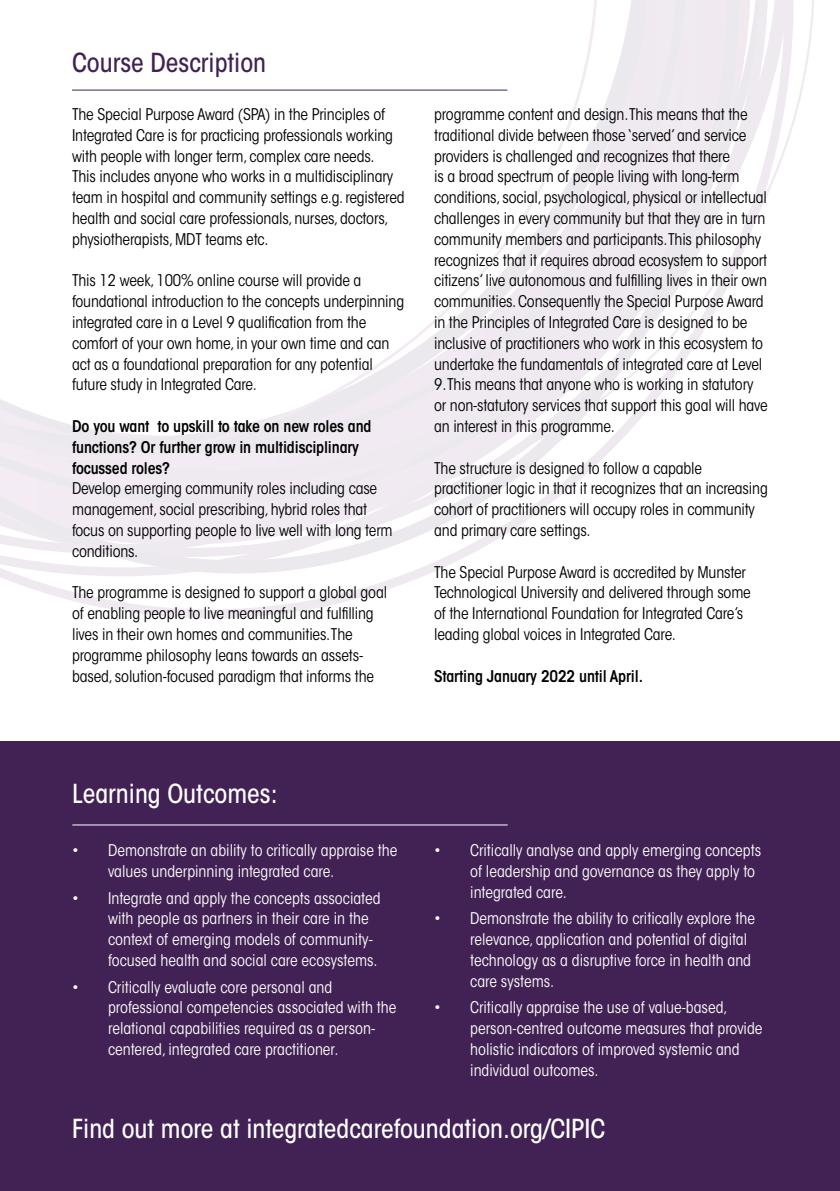
<style>
.page{position:relative;width:840px;height:1191px;background:#fff}
.page>*{position:absolute;margin:0;border:0;box-sizing:border-box;transform-origin:0 0}
.t1{font:500 condensed 26px "ITC Avant Garde Std";color:#fff}
.t2{font:500 condensed 26px "ITC Avant Garde Std";color:#422254}
.t3{font:condensed 16px/20.8px "ITC Avant Garde Std";letter-spacing:-.01em;color:#000}
.t4{font:condensed 16px/20.8px "ITC Avant Garde Std";color:#fff}
.t5{font:600 condensed 16px/20.8px "ITC Avant Garde Std";letter-spacing:-.01em;color:#000}
</style>
<div class="page">
<div style="left:0;top:741px;width:839px;height:450px;background:#422254"></div>
<svg style="left:0;top:554px;width:470px;height:64px"></svg>
<svg style="left:0;top:505px;width:548px;height:49px"></svg>
<svg style="left:0;top:0;width:814px;height:505px"></svg>
<hr style="left:72px;top:90px;width:435px;height:1px;background:#422254">
<hr style="left:72px;top:824px;width:435px;height:1px;background:#fff">
<h1 class="t2" style="left:72px;top:47px;width:195px">Course Description</h1>
<p class="t3" style="left:72px;top:104px;width:334px">The Special Purpose Award (SPA) in the Principles of Integrated Care is for practicing professionals working with people with longer term, complex care needs.<br>This includes anyone who works in a multidisciplinary team in hospital and community settings e.g. registered health and social care professionals, nurses, doctors, physiotherapists, MDT teams etc.</p>
<p class="t3" style="left:72px;top:270px;width:333px">This 12 week, 100% online course will provide a foundational introduction to the concepts underpinning integrated care in a Level 9 qualification from the comfort of your own home, in your own time and can act as a foundational preparation for any potential future study in Integrated Care.</p>
<p class="t5" style="left:72px;top:416px;width:301px">Do you want to upskill to take on new roles and functions? Or further grow in multidisciplinary focussed roles?</p>
<p class="t3" style="left:72px;top:478px;width:322px">Develop emerging community roles including case management, social prescribing, hybrid roles that focus on supporting people to live well with long term conditions.</p>
<p class="t3" style="left:72px;top:582px;width:316px">The programme is designed to support a global goal of enabling people to live meaningful and fulfilling lives in their own homes and communities.The programme philosophy leans towards an assets&shy;based, solution-focused paradigm that informs the</p>
<p class="t3" style="left:434px;top:104px;width:335px">programme content and design.This means that the traditional divide between those ‘served’ and service providers is challenged and recognizes that there<br>is a broad spectrum of people living with long-term conditions, social, psychological, physical or intellectual challenges in every community but that they are in turn community members and participants.This philosophy recognizes that it requires abroad ecosystem to support citizens’ live autonomous and fulfilling lives in their own communities. Consequently the Special Purpose Award in the Principles of Integrated Care is designed to be inclusive of practitioners who work in this ecosystem to undertake the fundamentals of integrated care at Level 9.This means that anyone who is working in statutory or non-statutory services that support this goal will have an interest in this programme.</p>
<p class="t3" style="left:434px;top:457px;width:335px">The structure is designed to follow a capable practitioner logic in that it recognizes that an increasing cohort of practitioners will occupy roles in community and primary care settings.</p>
<p class="t3" style="left:434px;top:561px;width:318px">The Special Purpose Award is accredited by Munster Technological University and delivered through some of the International Foundation for Integrated Care’s leading global voices in Integrated Care.</p>
<p class="t5" style="left:434px;top:665px;width:210px">Starting January 2022 until April.</p>
<h1 class="t1" style="left:72px;top:777px;width:207px">Learning Outcomes:</h1>
<p class="t4" style="left:108px;top:840px;width:291px;text-indent:-36px">• Demonstrate an ability to critically appraise the values underpinning integrated care.</p>
<p class="t4" style="left:108px;top:887px;width:274px;text-indent:-36px">• Integrate and apply the concepts associated with people as partners in their care in the context of emerging models of community&shy;focused health and social care ecosystems.</p>
<p class="t4" style="left:108px;top:976px;width:290px;text-indent:-36px">• Critically evaluate core personal and professional competencies associated with the relational capabilities required as a person&shy;centered, integrated care practitioner.</p>
<p class="t4" style="left:470px;top:840px;width:292px;text-indent:-36px">• Critically analyse and apply emerging concepts of leadership and governance as they apply to integrated care.</p>
<p class="t4" style="left:470px;top:908px;width:286px;text-indent:-36px">• Demonstrate the ability to critically explore the relevance, application and potential of digital technology as a disruptive force in health and care systems.</p>
<p class="t4" style="left:470px;top:997px;width:294px;text-indent:-36px">• Critically appraise the use of value-based, person-centred outcome measures that provide holistic indicators of improved systemic and individual outcomes.</p>
<h1 class="t1" style="left:72px;top:1112px;width:534px">Find out more at integratedcarefoundation.org/CIPIC</h1>
</div>
